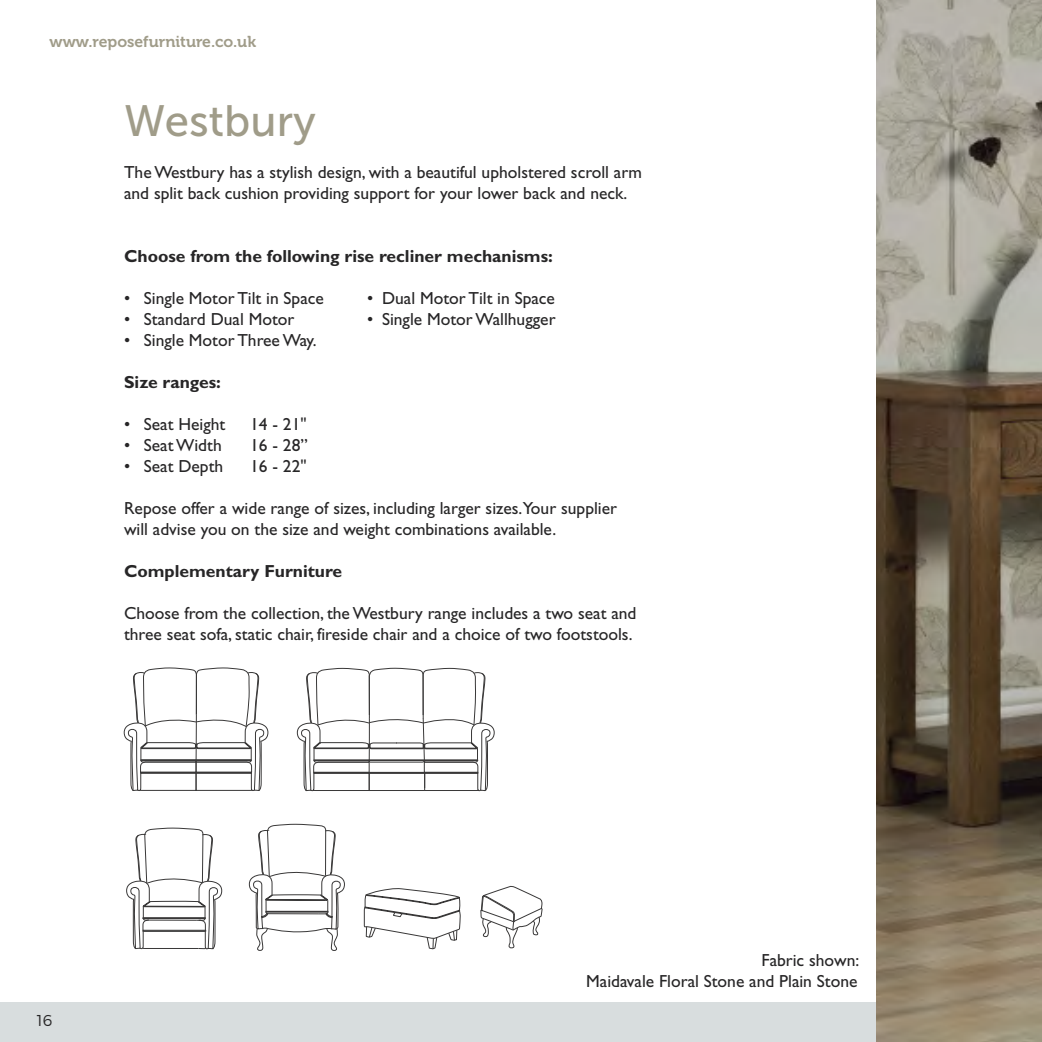
<style>
.page{position:relative;width:1042px;height:1042px;background:#fff}
.page>*{position:absolute;margin:0;border:0;box-sizing:border-box;transform-origin:0 0}
.t1{font:43.75px "Museo Sans 500";color:#a09c89}
.t2{font:17.5px/21px "Gill Sans";color:#272627}
.t3{font:700 17.5px "Gill Sans";color:#272627}
.t4{font:15.75px "Museo 700";color:#a09c89}
.t5{font:300 15.75px "Montserrat";color:#272627}
</style>
<div class="page">
<div style="left:0;top:1002px;width:1042px;height:40px;background:#d8ddde"></div>
<svg style="left:364px;top:888px;width:97px;height:62px"></svg>
<svg style="left:480px;top:885px;width:62px;height:63px"></svg>
<svg style="left:124px;top:667px;width:144px;height:124px"></svg>
<svg style="left:297px;top:668px;width:198px;height:123px"></svg>
<svg style="left:126px;top:827px;width:96px;height:122px"></svg>
<svg style="left:249px;top:824px;width:96px;height:127px"></svg>
<img style="left:876px;top:0;width:166px;height:1042px">
<p class="t4" style="left:50px;top:36px;width:208px">www.reposefurniture.co.uk</p>
<h1 class="t1" style="left:124px;top:95px;width:193px">Westbury</h1>
<p class="t2" style="left:124px;top:163px;width:519px">The Westbury has a stylish design, with a beautiful upholstered scroll arm and split back cushion providing support for your lower back and neck.</p>
<p class="t3" style="left:124px;top:249px;width:430px">Choose from the following rise recliner mechanisms:</p>
<p class="t2" style="left:124px;top:289px;width:201px">• Single Motor Tilt in Space</p>
<p class="t2" style="left:367px;top:289px;width:189px">• Dual Motor Tilt in Space</p>
<p class="t2" style="left:124px;top:310px;width:172px">• Standard Dual Motor</p>
<p class="t2" style="left:367px;top:310px;width:190px">• Single Motor Wallhugger</p>
<p class="t2" style="left:124px;top:331px;width:194px">• Single Motor Three Way.</p>
<p class="t3" style="left:124px;top:375px;width:98px">Size ranges:</p>
<p class="t2" style="left:124px;top:415px;width:103px">• Seat Height</p>
<p class="t2" style="left:250px;top:415px;width:58px">14 - 21"</p>
<p class="t2" style="left:124px;top:436px;width:99px">• Seat Width</p>
<p class="t2" style="left:250px;top:436px;width:59px">16 - 28”</p>
<p class="t2" style="left:124px;top:457px;width:101px">• Seat Depth</p>
<p class="t2" style="left:250px;top:457px;width:58px">16 - 22"</p>
<p class="t2" style="left:124px;top:499px;width:494px">Repose offer a wide range of sizes, including larger sizes.Your supplier will advise you on the size and weight combinations available.</p>
<p class="t3" style="left:124px;top:564px;width:220px">Complementary Furniture</p>
<p class="t2" style="left:124px;top:604px;width:514px">Choose from the collection, the Westbury range includes a two seat and three seat sofa, static chair, fireside chair and a choice of two footstools.</p>
<p class="t5" style="left:37px;top:1011px;width:17px">16</p>
<p class="t2" style="left:586px;top:951px;width:275px;text-align:right">Fabric shown:<br>Maidavale Floral Stone and Plain Stone</p>
</div>
